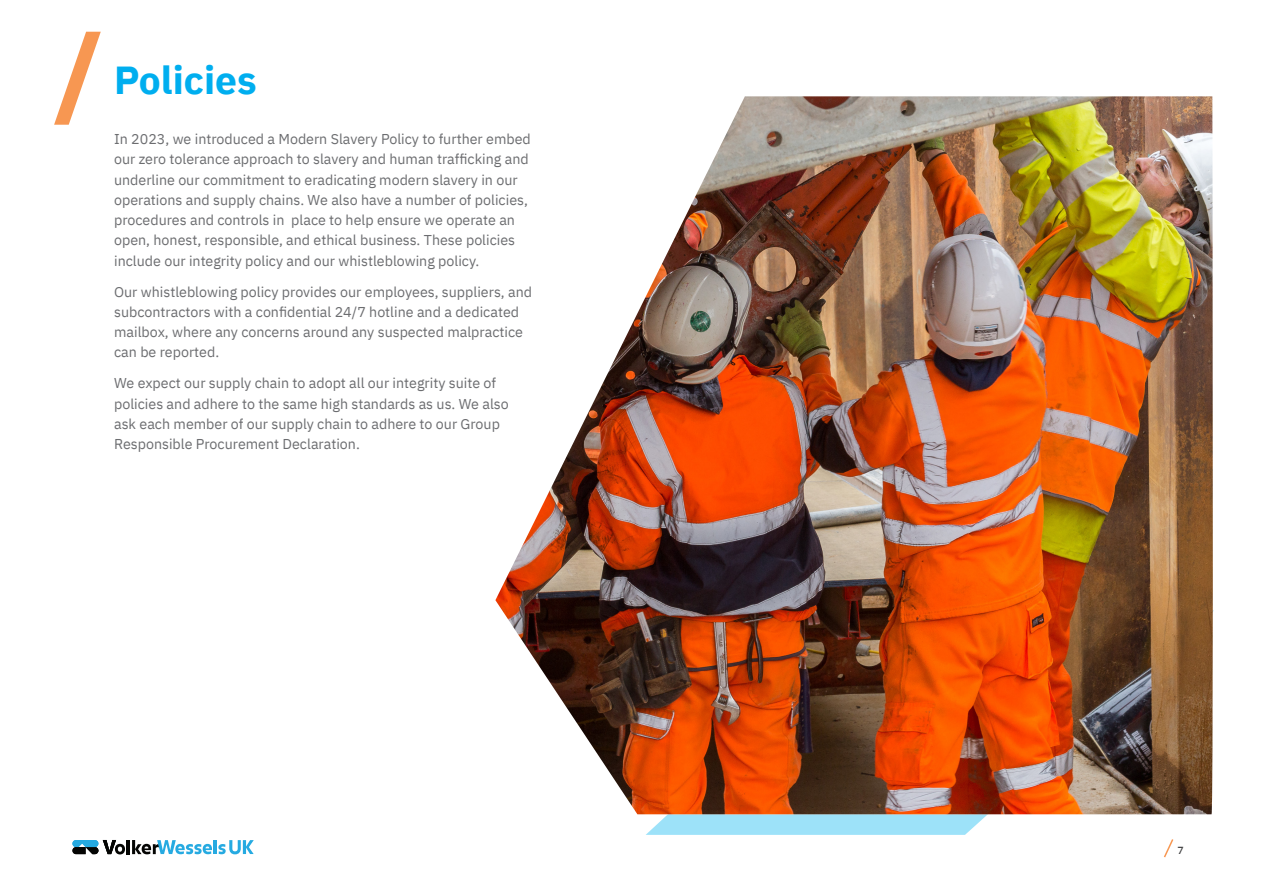
<style>
.page{position:relative;width:1263px;height:893px;background:#fff}
.page>*{position:absolute;margin:0;border:0;box-sizing:border-box;transform-origin:0 0}
.t1{font:700 39px "IBM Plex Sans";color:#00aeef}
.body{font:14.25px/20.2px "IBM Plex Sans";color:#6c6d70}
.t2{font:10.5px "Balance";color:#3e3e3f}
</style>
<div class="page">
<svg style="left:1164px;top:839px;width:10px;height:19px"></svg>
<svg style="left:54px;top:32px;width:47px;height:93px"></svg>
<hr style="left:127px;top:840px;width:3px;height:14px;background:#040503">
<svg style="left:72px;top:840px;width:53px;height:14px"></svg>
<hr style="left:214px;top:840px;width:3px;height:14px;background:#26aae1">
<svg style="left:218px;top:840px;width:36px;height:14px"></svg>
<svg style="left:132px;top:840px;width:80px;height:14px"></svg>
<svg style="left:646px;top:816px;width:340px;height:19px;background:#a3e3f9"></svg>
<img style="left:495px;top:96px;width:719px;height:718px">
<p class="t1" style="left:114px;top:49px;width:144px">Policies</p>
<p class="body" style="left:114px;top:128px;width:418px">In 2023, we introduced a Modern Slavery Policy to further embed our zero tolerance approach to slavery and human trafficking and underline our commitment to eradicating modern slavery in our operations and supply chains. We also have a number of policies, procedures and controls in place to help ensure we operate an open, honest, responsible, and ethical business. These policies include our integrity policy and our whistleblowing policy.</p>
<p class="body" style="left:114px;top:280px;width:419px">Our whistleblowing policy provides our employees, suppliers, and subcontractors with a confidential 24/7 hotline and a dedicated mailbox, where any concerns around any suspected malpractice can be reported.</p>
<p class="body" style="left:114px;top:372px;width:396px">We expect our supply chain to adopt all our integrity suite of policies and adhere to the same high standards as us. We also ask each member of our supply chain to adhere to our Group Responsible Procurement Declaration.</p>
<p class="t2" style="left:1177px;top:844px;width:8px">7</p>
</div>
